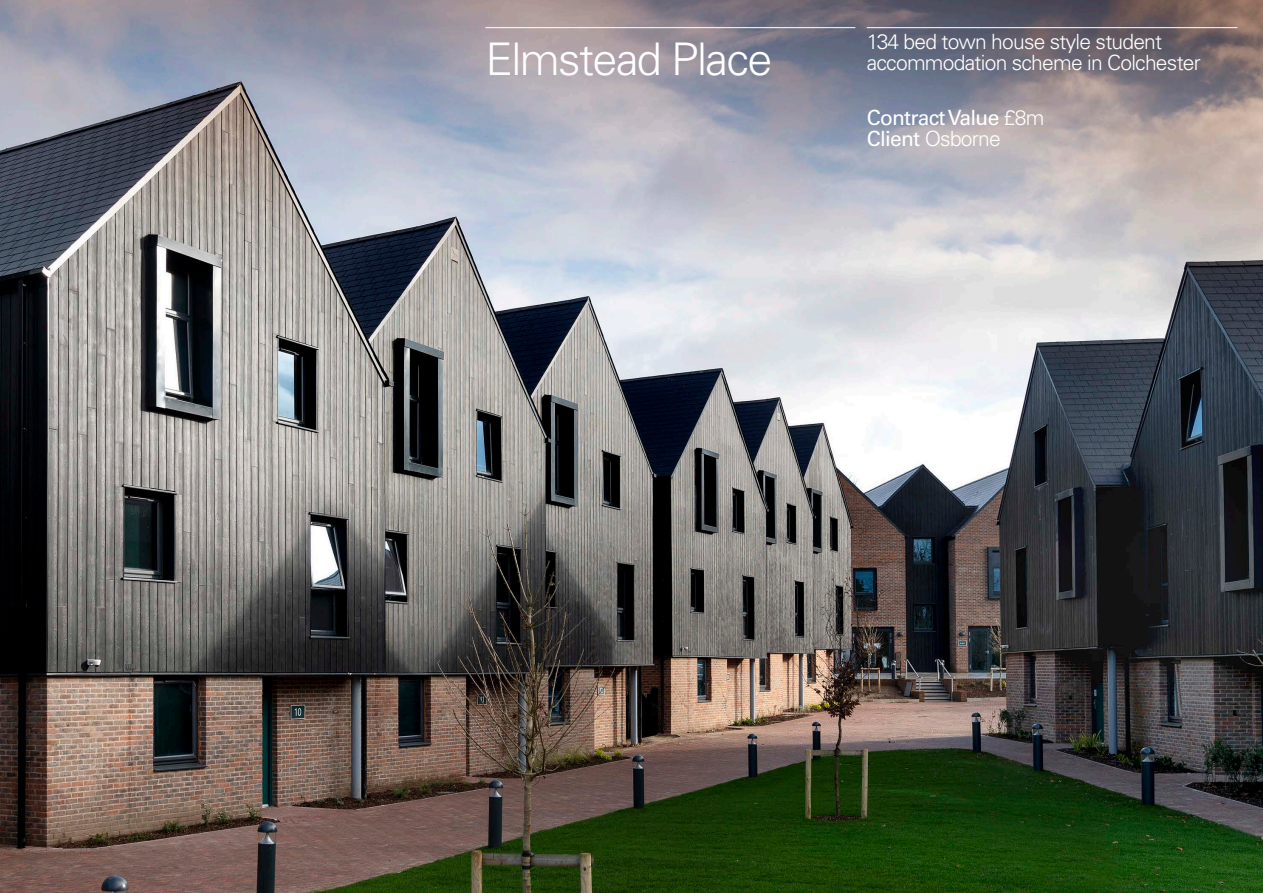
<style>
.page{position:relative;width:1263px;height:893px;background:#fff}
.page>*{position:absolute;margin:0;border:0;box-sizing:border-box;transform-origin:0 0}
.White_-_Ruled_Headli{font:300 45px "Univers LT Pro 45";letter-spacing:-.035em;color:#fff}
.White_-_Ruled_Sub-He{font:300 21px/21px "Univers LT Pro 45";letter-spacing:-.035em;color:#fff}
.White_Roman_-_Sub-He{font:21px "Univers LT Pro 55 Roman";letter-spacing:-.035em;color:#fff}
.White_Roman_-_Sub-He-2{font:300 21px "Univers LT Pro 45";letter-spacing:-.035em;color:#fff}
.s1{font-family:"Univers LT Pro 45";font-weight:300}
.s2{font-family:"Univers LT Pro 55 Roman";font-weight:400}
</style>
<div class="page">
<img style="left:0;top:0;width:1263px;height:893px">
<hr style="left:485px;top:27px;width:370px;height:1px;background:#fff">
<hr style="left:867px;top:27px;width:370px;height:1px;background:#fff">
<p class="White_-_Ruled_Headli" style="left:485px;top:29px;width:289px">Elmstead Place</p>
<p class="White_-_Ruled_Sub-He" style="left:867px;top:31px;width:336px">134 bed town house style student accommodation scheme in Colchester</p>
<p class="White_Roman_-_Sub-He" style="left:867px;top:103px;width:179px">Contract Value <span class="s1">£8m</span></p>
<p class="White_Roman_-_Sub-He-2" style="left:867px;top:124px;width:136px"><span class="s2">Client</span> Osborne</p>
</div>
